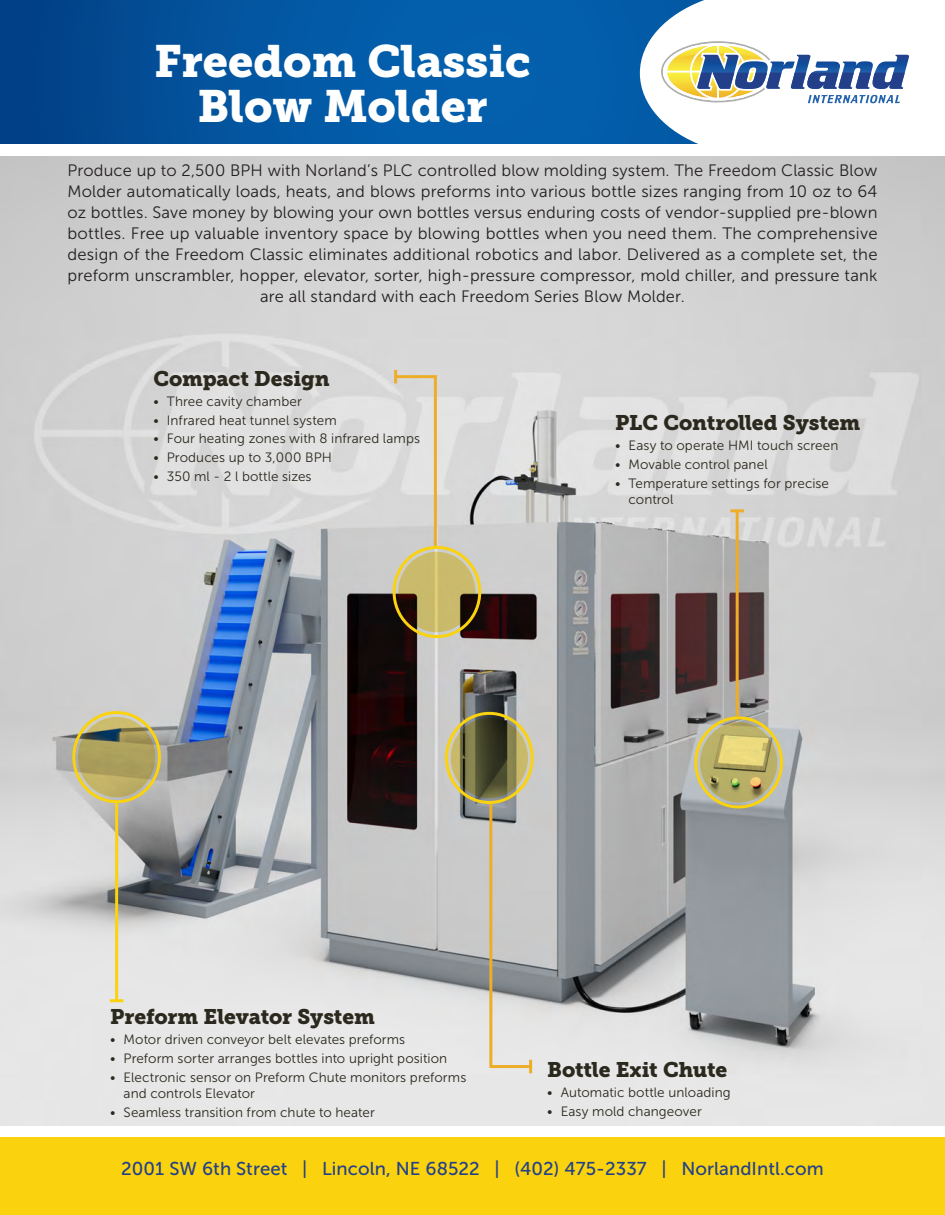
<style>
.page{position:relative;width:945px;height:1215px;background:#fff}
.page>*{position:absolute;margin:0;border:0;box-sizing:border-box;transform-origin:0 0}
.New_Main_Page_Header{font:45px "Museo Slab 900";color:#fff}
.Callout_Header{font:21px "Museo Slab 900";letter-spacing:-.005em;color:#2b281e}
.t1{font:18.6px "Museo Sans 500";letter-spacing:.005em;color:#224089}
.Body_Template{font:16.5px/21px "Museo Sans 300";letter-spacing:.01em;color:#231f20;text-align:center}
.t2{font:13.5px/16.2px "Museo Sans 300";letter-spacing:.005em;color:#2b281e}
</style>
<div class="page">
<svg style="left:0;top:0;width:640px;height:143px;background:#0255a0"></svg>
<svg style="left:640px;top:0;width:270px;height:144px"></svg>
<div style="left:0;top:1137px;width:945px;height:78px;background:#fad20e"></div>
<img style="left:0;top:156px;width:945px;height:970px">
<svg style="left:398px;top:552px;width:78px;height:80px;background:#af9f5c"></svg>
<div style="left:393px;top:546px;width:88px;height:92px;border:3px solid #fad20e;border-radius:50%"></div>
<svg style="left:700px;top:722px;width:77px;height:81px;background:#beb269"></svg>
<div style="left:694px;top:716px;width:89px;height:92px;border:3px solid #fad20e;border-radius:50%"></div>
<svg style="left:488px;top:799px;width:46px;height:274px;background:#c7c3ba"></svg>
<svg style="left:393px;top:370px;width:45px;height:179px;background:#dcd7cb"></svg>
<hr style="left:736px;top:511px;width:3px;height:205px;background:#eead29">
<hr style="left:730px;top:509px;width:14px;height:3px;background:#eead29">
<svg style="left:451px;top:718px;width:77px;height:80px;background:#69663d"></svg>
<div style="left:445px;top:712px;width:89px;height:92px;border:3px solid #fad20e;border-radius:50%"></div>
<hr style="left:115px;top:803px;width:3px;height:198px;background:#fad20e">
<svg style="left:110px;top:999px;width:13px;height:3px"></svg>
<svg style="left:78px;top:717px;width:77px;height:80px;background:#a79c5e"></svg>
<div style="left:72px;top:711px;width:89px;height:92px;border:3px solid #fad20e;border-radius:50%"></div>
<p class="New_Main_Page_Header" style="left:154px;top:35px;width:378px">Freedom Classic</p>
<p class="New_Main_Page_Header" style="left:197px;top:80px;width:292px">Blow Molder</p>
<p class="Body_Template" style="left:68px;top:160px;width:812px">Produce up to 2,500 BPH with Norland’s PLC controlled blow molding system. The Freedom Classic Blow Molder automatically loads, heats, and blows preforms into various bottle sizes ranging from 10 oz to 64 oz bottles. Save money by blowing your own bottles versus enduring costs of vendor-supplied pre-blown bottles. Free up valuable inventory space by blowing bottles when you need them. The comprehensive design of the Freedom Classic eliminates additional robotics and labor. Delivered as a complete set, the preform unscrambler, hopper, elevator, sorter, high-pressure compressor, mold chiller, and pressure tank are all standard with each Freedom Series Blow Molder.</p>
<p class="Callout_Header" style="left:153px;top:366px;width:178px">Compact Design</p>
<p class="t2" style="left:153px;top:393px;width:150px">• Three cavity chamber</p>
<p class="t2" style="left:153px;top:412px;width:185px">• Infrared heat tunnel system</p>
<p class="t2" style="left:153px;top:431px;width:268px">• Four heating zones with 8 infrared lamps</p>
<p class="t2" style="left:153px;top:450px;width:180px">• Produces up to 3,000 BPH</p>
<p class="t2" style="left:153px;top:469px;width:160px">• 350 ml - 2 l bottle sizes</p>
<p class="Callout_Header" style="left:615px;top:410px;width:247px">PLC Controlled System</p>
<p class="t2" style="left:615px;top:437px;width:225px">• Easy to operate HMI touch screen</p>
<p class="t2" style="left:615px;top:456px;width:154px">• Movable control panel</p>
<p class="t2" style="left:629px;top:475px;width:202px;text-indent:-14px">• Temperature settings for precise control</p>
<p class="Callout_Header" style="left:110px;top:1005px;width:266px">Preform Elevator System</p>
<p class="t2" style="left:110px;top:1032px;width:297px">• Motor driven conveyor belt elevates preforms</p>
<p class="t2" style="left:110px;top:1051px;width:339px">• Preform sorter arranges bottles into upright position</p>
<p class="t2" style="left:124px;top:1069px;width:344px;text-indent:-14px">• Electronic sensor on Preform Chute monitors preforms and controls Elevator</p>
<p class="t2" style="left:110px;top:1105px;width:266px">• Seamless transition from chute to heater</p>
<p class="Callout_Header" style="left:547px;top:1058px;width:182px">Bottle Exit Chute</p>
<p class="t2" style="left:547px;top:1085px;width:185px">• Automatic bottle unloading</p>
<p class="t2" style="left:547px;top:1104px;width:156px">• Easy mold changeover</p>
<p class="t1" style="left:121px;top:1158px;width:704px">2001 SW 6th Street | Lincoln, NE 68522 | (402) 475-2337 | NorlandIntl.com</p>
</div>
